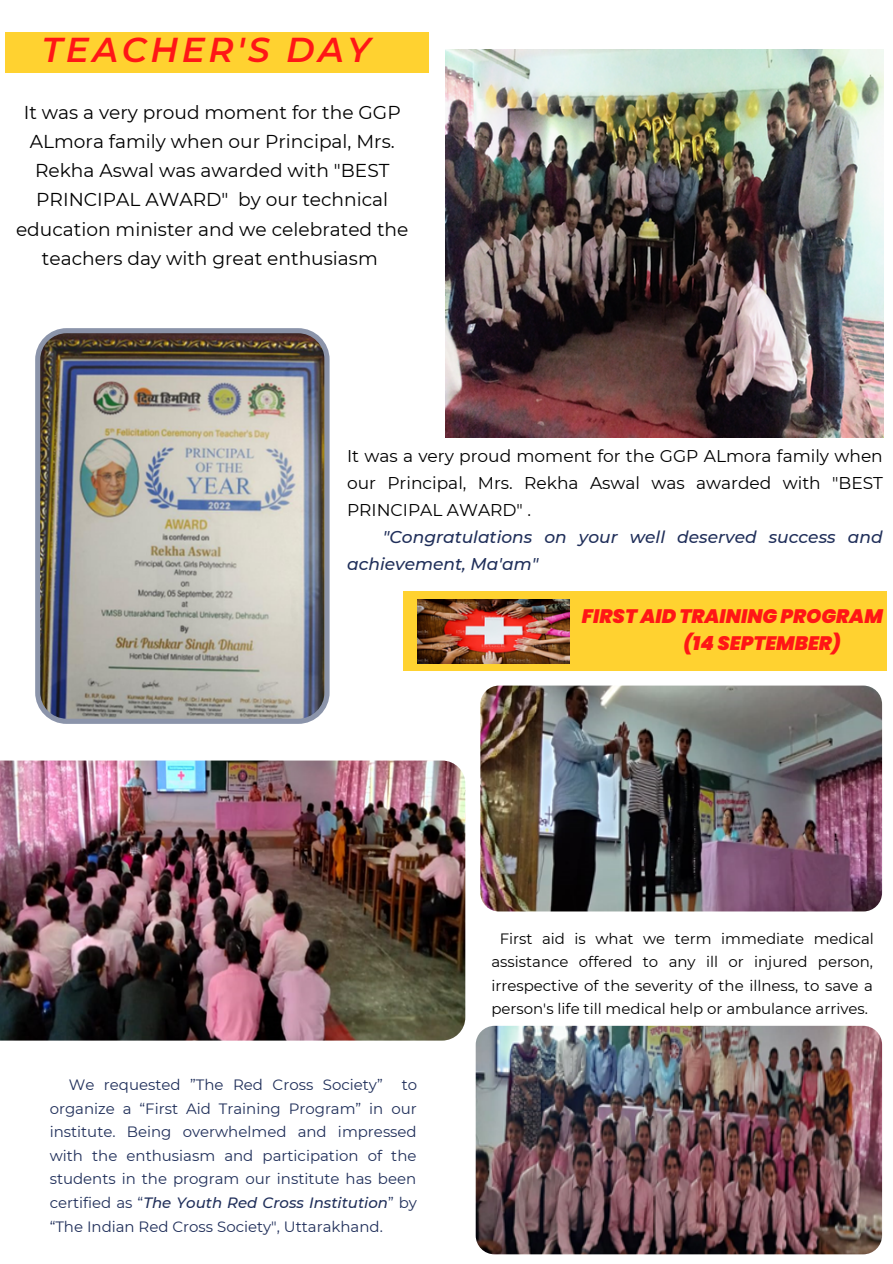
<style>
.page{position:relative;width:893px;height:1264px;background:#fff}
.page>*{position:absolute;margin:0;border:0;box-sizing:border-box;transform-origin:0 0}
.t1{font:italic 600 34.5px "Montserrat";letter-spacing:.1em;color:#ff1616}
.t2{font:italic 900 19.5px/27px "Poppins";color:#ff1616}
.t3{font:18.6px/29.2px "Montserrat";color:#000;text-align:center}
.t4{font:17.1px/27px "Montserrat";color:#000;text-align:justify}
.t5{font:italic 500 17.1px/27px "Montserrat";color:#202f5a}
.t6{font:15px/23.5px "Montserrat";color:#202f5a;text-align:justify}
.t7{font:15px/23.5px "Montserrat";color:#000;text-align:center}
.s1{font-weight:500;font-style:italic}
</style>
<div class="page">
<div style="left:5px;top:32px;width:424px;height:41px;background:#ffd230"></div>
<div style="left:403px;top:591px;width:484px;height:79px;background:#ffd230"></div>
<img style="left:417px;top:599px;width:152px;height:64px">
<img style="left:35px;top:328px;width:294px;height:396px">
<img style="left:0;top:760px;width:465px;height:280px">
<img style="left:480px;top:685px;width:402px;height:226px;border-radius:19px">
<img style="left:475px;top:1025px;width:407px;height:229px;border-radius:19px">
<img style="left:446px;top:50px;width:437px;height:388px">
<h1 class="t1" style="left:42px;top:29px;width:330px">TEACHER'S DAY</h1>
<p class="t3" style="left:16px;top:97px;width:394px">It was a very proud moment for the GGP ALmora family when our Principal, Mrs.<br>Rekha Aswal was awarded with "BEST PRINCIPAL AWARD" by our technical education minister and we celebrated the teachers day with great enthusiasm</p>
<p class="t4" style="left:347px;top:443px;width:537px">It was a very proud moment for the GGP ALmora family when our Principal, Mrs. Rekha Aswal was awarded with "BEST PRINCIPAL AWARD" .</p>
<p class="t5" style="left:347px;top:524px;width:537px;text-indent:36px">"Congratulations on your well deserved success and achievement, Ma'am"</p>
<h2 class="t2" style="left:683px;top:603px;width:201px;text-indent:-101px">FIRST AID TRAINING PROGRAM (14 SEPTEMBER)</h2>
<p class="t6" style="left:69px;top:1072px;width:315px">We requested ”The Red Cross Society”</p>
<p class="t6" style="left:50px;top:1072px;width:369px;text-indent:352px">to organize a “First Aid Training Program” in our institute. Being overwhelmed and impressed with the enthusiasm and participation of the students in the program our institute has been certified as “<span class="s1">The Youth Red Cross Institution</span>” by “The Indian Red Cross Society", Uttarakhand.</p>
<p class="t7" style="left:491px;top:926px;width:384px">First aid is what we term immediate medical assistance offered to any ill or injured person, irrespective of the severity of the illness, to save a person's life till medical help or ambulance arrives.</p>
</div>
